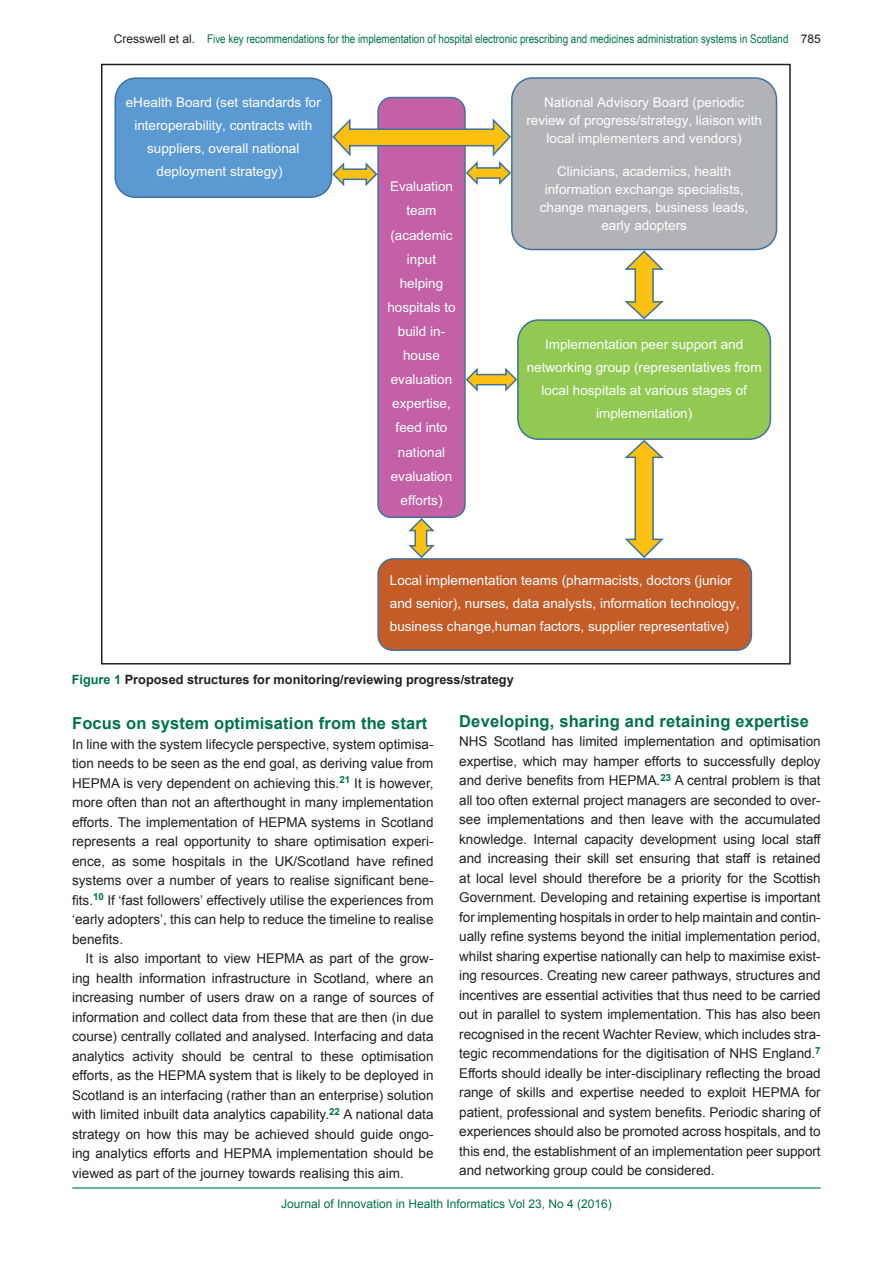
<style>
.page{position:relative;width:893px;height:1263px;background:#fff}
.page>*{position:absolute;margin:0;border:0;box-sizing:border-box;transform-origin:0 0}
.t1{font:700 16.5px "Arial";letter-spacing:.01em;color:#007249}
.t2{font:13.5px/19.5px "Arial";color:#231f20;text-align:justify}
.t3{font:13.5px/24.2px "Arial";color:#fff;text-align:center}
.t4{font:700 12.75px "Arial";color:#231f20}
.t5{font:12px "Arial Narrow";color:#007249}
.t6{font:12px "Arial";color:#007249}
.s1{font-family:"Arial";color:#231f20}
.s2{color:#007249}
</style>
<div class="page">
<hr style="left:72px;top:1187px;width:749px;height:1px;background:#007249">
<div style="left:378px;top:98px;width:87px;height:419px;background:#c461a6;border-radius:13px"></div>
<div style="left:377px;top:97px;width:89px;height:421px;border:2px solid #3f729d;border-radius:13px"></div>
<svg style="left:465px;top:366px;width:52px;height:27px"></svg>
<svg style="left:331px;top:117px;width:180px;height:71px"></svg>
<svg style="left:406px;top:517px;width:31px;height:41px"></svg>
<svg style="left:623px;top:250px;width:43px;height:69px"></svg>
<svg style="left:624px;top:440px;width:40px;height:118px"></svg>
<div style="left:115px;top:78px;width:217px;height:119px;background:#5b99d2;border-radius:21px"></div>
<div style="left:114px;top:77px;width:218px;height:121px;border:2px solid #3f729d;border-radius:21px"></div>
<div style="left:512px;top:78px;width:264px;height:171px;background:#b2b3b7;border-radius:21px"></div>
<div style="left:511px;top:77px;width:266px;height:173px;border:2px solid #3f729d;border-radius:21px"></div>
<div style="left:518px;top:320px;width:252px;height:119px;background:#91c953;border-radius:21px"></div>
<div style="left:517px;top:319px;width:254px;height:121px;border:2px solid #3f729d;border-radius:21px"></div>
<div style="left:378px;top:559px;width:373px;height:91px;background:#c45c28;border-radius:15px"></div>
<div style="left:377px;top:558px;width:375px;height:93px;border:2px solid #3f729d;border-radius:15px"></div>
<p class="t5" style="left:114px;top:29px;width:708px"><span class="s1">Cresswell et al.</span> Five key recommendations for the implementation of hospital electronic prescribing and medicines administration systems in Scotland <span class="s1">785</span></p>
<p class="t3" style="left:126px;top:91px;width:197px;line-height:22.8px">eHealth Board (set standards for interoperability, contracts with suppliers, overall national deployment strategy)</p>
<p class="t3" style="left:526px;top:94px;width:237px;line-height:18px">National Advisory Board (periodic review of progress/strategy, liaison with local implementers and vendors)</p>
<p class="t3" style="left:540px;top:163px;width:210px;line-height:18px">Clinicians, academics, health information exchange specialists, change managers, business leads, early adopters</p>
<p class="t3" style="left:387px;top:175px;width:70px">Evaluation team (academic input helping hospitals to build in&shy;house evaluation expertise, feed into national evaluation efforts)</p>
<p class="t3" style="left:527px;top:333px;width:236px;line-height:22.8px">Implementation peer support and networking group (representatives from local hospitals at various stages of implementation)</p>
<p class="t3" style="left:390px;top:569px;width:351px;line-height:22.8px;text-align:left">Local implementation teams (pharmacists, doctors (junior and senior), nurses, data analysts, information technology, business change,human factors, supplier representative)</p>
<p class="t4" style="left:72px;top:671px;width:444px"><span class="s2">Figure 1</span> Proposed structures for monitoring/reviewing progress/strategy</p>
<p class="t1" style="left:72px;top:712px;width:357px">Focus on system optimisation from the start</p>
<p class="t2" style="left:72px;top:734px;width:363px">In line with the system lifecycle perspective, system optimisa&shy;tion needs to be seen as the end goal, as deriving value from HEPMA is very dependent on achieving this.<sup>21</sup> It is however, more often than not an afterthought in many implementation efforts. The implementation of HEPMA systems in Scotland represents a real opportunity to share optimisation experi&shy;ence, as some hospitals in the UK/Scotland have refined systems over a number of years to realise significant bene&shy;fits.<sup>10</sup> If ‘fast followers’ effectively utilise the experiences from ‘early adopters’, this can help to reduce the timeline to realise benefits.</p>
<p class="t2" style="left:72px;top:949px;width:363px;text-indent:14px">It is also important to view HEPMA as part of the grow&shy;ing health information infrastructure in Scotland, where an increasing number of users draw on a range of sources of information and collect data from these that are then (in due course) centrally collated and analysed. Interfacing and data analytics activity should be central to these optimisation efforts, as the HEPMA system that is likely to be deployed in Scotland is an interfacing (rather than an enterprise) solution with limited inbuilt data analytics capability.<sup>22</sup> A national data strategy on how this may be achieved should guide ongo&shy;ing analytics efforts and HEPMA implementation should be viewed as part of the journey towards realising this aim.</p>
<p class="t1" style="left:459px;top:710px;width:351px">Developing, sharing and retaining expertise</p>
<p class="t2" style="left:459px;top:732px;width:363px">NHS Scotland has limited implementation and optimisation expertise, which may hamper efforts to successfully deploy and derive benefits from HEPMA.<sup>23</sup> A central problem is that all too often external project managers are seconded to over&shy;see implementations and then leave with the accumulated knowledge. Internal capacity development using local staff and increasing their skill set ensuring that staff is retained at local level should therefore be a priority for the Scottish Government. Developing and retaining expertise is important for implementing hospitals in order to help maintain and contin&shy;ually refine systems beyond the initial implementation period, whilst sharing expertise nationally can help to maximise exist&shy;ing resources. Creating new career pathways, structures and incentives are essential activities that thus need to be carried out in parallel to system implementation. This has also been recognised in the recent Wachter Review, which includes stra&shy;tegic recommendations for the digitisation of NHS England.<sup>7<br></sup>Efforts should ideally be inter-disciplinary reflecting the broad range of skills and expertise needed to exploit HEPMA for patient, professional and system benefits. Periodic sharing of experiences should also be promoted across hospitals, and to this end, the establishment of an implementation peer support and networking group could be considered.</p>
<p class="t6" style="left:281px;top:1195px;width:332px">Journal of Innovation in Health Informatics Vol 23, No 4 (2016)</p>
</div>
